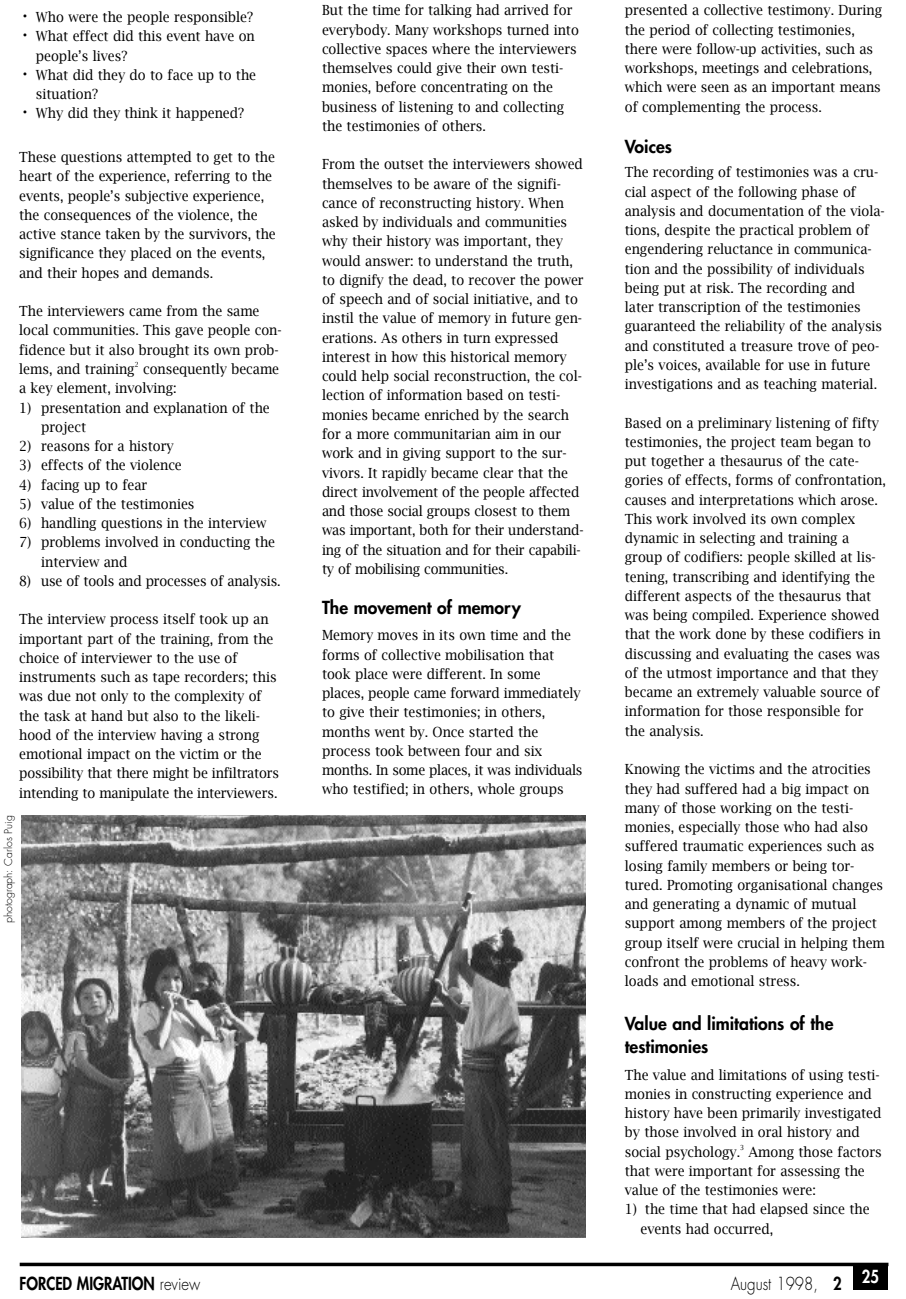
<style>
.page{position:relative;width:906px;height:1299px;background:#fff}
.page>*{position:absolute;margin:0;border:0;box-sizing:border-box;transform-origin:0 0}
.t1{font:800 17.5px/23.3px "Futura";color:#000}
.t2{font:800 17.5px "Futura";color:#000;scale:.85 1}
.t3{font:300 17.5px "Futura";color:#000;scale:.85 1}
.t4{font:800 17.5px "Futura";color:#fff;scale:.85 1}
.t5{font:14px/19.2px "Lucida Bright";color:#000;scale:.93 1}
.t6{font:300 10.5px "Futura";color:#000}
.t7{font:7px "Lucida Bright";color:#000;scale:.93 1}
.s1{font-size:21px}
.s2{font-weight:300}
.s3{font-weight:800}
</style>
<div class="page">
<svg style="left:20px;top:1262px;width:868px;height:4px;background:#2d2d2d"></svg>
<div style="left:853px;top:1265px;width:34px;height:24px;background:#000"></div>
<img style="left:21px;top:815px;width:564px;height:422px">
<p class="t5" style="left:322px;top:0;width:278px">But the time for talking had arrived for everybody. Many workshops turned into collective spaces where the interviewers themselves could give their own testi&shy;monies, before concentrating on the business of listening to and collecting the testimonies of others.</p>
<p class="t5" style="left:322px;top:154px;width:283px">From the outset the interviewers showed themselves to be aware of the signifi&shy;cance of reconstructing history. When asked by individuals and communities why their history was important, they would answer: to understand the truth, to dignify the dead, to recover the power of speech and of social initiative, and to instil the value of memory in future gen&shy;erations. As others in turn expressed interest in how this historical memory could help social reconstruction, the col&shy;lection of information based on testi&shy;monies became enriched by the search for a more communitarian aim in our work and in giving support to the sur&shy;vivors. It rapidly became clear that the direct involvement of the people affected and those social groups closest to them was important, both for their understand&shy;ing of the situation and for their capabili&shy;ty of mobilising communities.</p>
<p class="t1" style="left:322px;top:597px;width:200px">The movement of memory</p>
<p class="t5" style="left:322px;top:625px;width:281px">Memory moves in its own time and the forms of collective mobilisation that took place were different. In some places, people came forward immediately to give their testimonies; in others, months went by. Once started the process took between four and six months. In some places, it was individuals who testified; in others, whole groups</p>
<p class="t5" style="left:624px;top:0;width:278px">presented a collective testimony. During the period of collecting testimonies, there were follow-up activities, such as workshops, meetings and celebrations, which were seen as an important means of complementing the process.</p>
<p class="t1" style="left:624px;top:136px;width:49px">Voices</p>
<p class="t5" style="left:624px;top:162px;width:281px">The recording of testimonies was a cru&shy;cial aspect of the following phase of analysis and documentation of the viola&shy;tions, despite the practical problem of engendering reluctance in communica&shy;tion and the possibility of individuals being put at risk. The recording and later transcription of the testimonies guaranteed the reliability of the analysis and constituted a treasure trove of peo&shy;ple’s voices, available for use in future investigations and as teaching material.</p>
<p class="t5" style="left:624px;top:413px;width:282px">Based on a preliminary listening of fifty testimonies, the project team began to put together a thesaurus of the cate&shy;gories of effects, forms of confrontation, causes and interpretations which arose.<br>This work involved its own complex dynamic in selecting and training a group of codifiers: people skilled at lis&shy;tening, transcribing and identifying the different aspects of the thesaurus that was being compiled. Experience showed that the work done by these codifiers in discussing and evaluating the cases was of the utmost importance and that they became an extremely valuable source of information for those responsible for the analysis.</p>
<p class="t5" style="left:624px;top:759px;width:281px">Knowing the victims and the atrocities they had suffered had a big impact on many of those working on the testi&shy;monies, especially those who had also suffered traumatic experiences such as losing family members or being tor&shy;tured. Promoting organisational changes and generating a dynamic of mutual support among members of the project group itself were crucial in helping them confront the problems of heavy work&shy;loads and emotional stress.</p>
<p class="t1" style="left:624px;top:1013px;width:210px">Value and limitations of the testimonies</p>
<p class="t5" style="left:624px;top:1064px;width:277px">The value and limitations of using testi&shy;monies in constructing experience and history have been primarily investigated by those involved in oral history and social psychology.</p>
<p class="t5" style="left:19px;top:7px;width:253px"><span class="s1">•</span> Who were the people responsible?</p>
<p class="t5" style="left:36px;top:26px;width:237px;text-indent:-17px"><span class="s1">•</span> What effect did this event have on people’s lives?</p>
<p class="t5" style="left:36px;top:65px;width:238px;text-indent:-17px"><span class="s1">•</span> What did they do to face up to the situation?</p>
<p class="t5" style="left:19px;top:103px;width:244px"><span class="s1">•</span> Why did they think it happened?</p>
<p class="t5" style="left:19px;top:147px;width:277px">These questions attempted to get to the heart of the experience, referring to the events, people’s subjective experience, the consequences of the violence, the active stance taken by the survivors, the significance they placed on the events, and their hopes and demands.</p>
<p class="t5" style="left:19px;top:301px;width:284px">The interviewers came from the same local communities. This gave people con&shy;fidence but it also brought its own prob&shy;lems, and training</p>
<p class="t7" style="left:135px;top:360px;width:6px">2</p>
<p class="t5" style="left:19px;top:359px;width:281px;text-indent:124px">consequently became a key element, involving:</p>
<p class="t5" style="left:41px;top:397px;width:247px;text-indent:-22px">1) presentation and explanation of the project</p>
<p class="t5" style="left:19px;top:436px;width:168px">2) reasons for a history</p>
<p class="t5" style="left:19px;top:455px;width:176px">3) effects of the violence</p>
<p class="t5" style="left:19px;top:474px;width:139px">4) facing up to fear</p>
<p class="t5" style="left:19px;top:494px;width:190px">5) value of the testimonies</p>
<p class="t5" style="left:19px;top:513px;width:267px">6) handling questions in the interview</p>
<p class="t5" style="left:41px;top:532px;width:253px;text-indent:-22px">7) problems involved in conducting the interview and</p>
<p class="t5" style="left:19px;top:571px;width:282px">8) use of tools and processes of analysis.</p>
<p class="t5" style="left:19px;top:609px;width:281px">The interview process itself took up an important part of the training, from the choice of interviewer to the use of instruments such as tape recorders; this was due not only to the complexity of the task at hand but also to the likeli&shy;hood of the interview having a strong emotional impact on the victim or the possibility that there might be infiltrators intending to manipulate the interviewers.</p>
<p class="t6" style="left:4px;top:923px;width:109px;rotate:-90deg">photograph: Carlos Puig</p>
<p class="t7" style="left:740px;top:1143px;width:6px">3</p>
<p class="t5" style="left:624px;top:1141px;width:278px;text-indent:124px">Among those factors that were important for assessing the value of the testimonies were:</p>
<p class="t5" style="left:640px;top:1199px;width:248px;text-indent:-16px">1) the time that had elapsed since the events had occurred,</p>
<p class="t4" style="left:861px;top:1267px;width:22px">25</p>
<p class="t2" style="left:20px;top:1274px;width:214px">FORCED MIGRATION <span class="s2">review</span></p>
<p class="t3" style="left:730px;top:1275px;width:132px">August 1998, <span class="s3">2</span></p>
</div>
